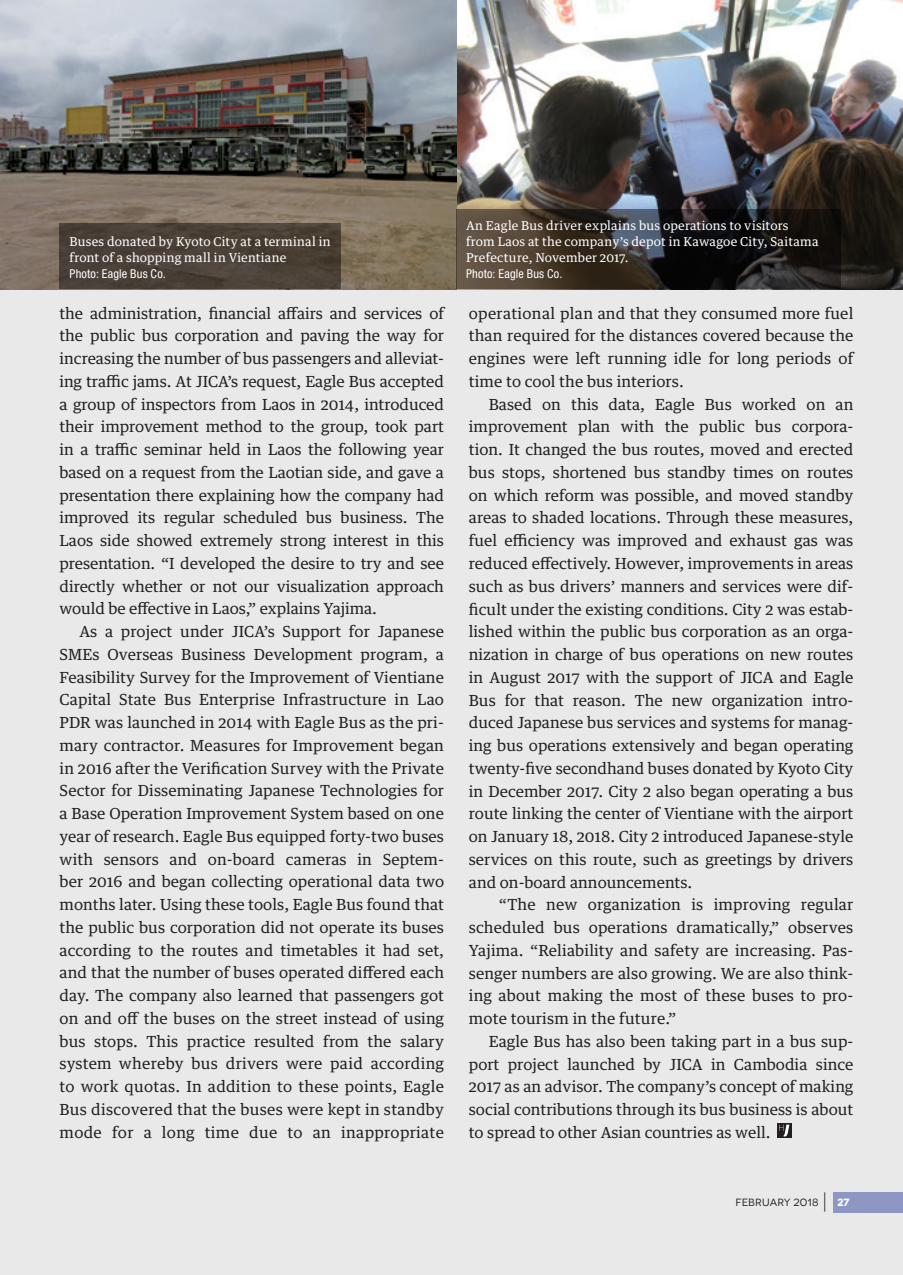
<style>
.page{position:relative;width:903px;height:1275px;background:#e9e9e9}
.page>*{position:absolute;margin:0;border:0;box-sizing:border-box;transform-origin:0 0}
.t1{font:15.4px/22.8px "Guardian Text Egyp";color:#231f20;text-align:justify}
.t2{font:12.25px/15.8px "Guardian Text Egyp";letter-spacing:.015em;color:#fff}
.t3{font:condensed 12.25px "Helvetica Neue LT Pro";letter-spacing:.015em;color:#fff}
.t4{font:10.5px "Novecentowide";letter-spacing:.015em;color:#231f20}
.s1{font-weight:300;font-size:22.75px}
.s2{font-weight:700;color:#fff}
</style>
<div class="page">
<div style="left:833px;top:1192px;width:70px;height:20px;background:#8e96c4"></div>
<svg style="left:777px;top:1123px;width:14px;height:15px"></svg>
<svg style="left:779px;top:1125px;width:10px;height:11px"></svg>
<img style="left:0;top:0;width:903px;height:289px">
<div style="left:60px;top:223px;width:281px;height:66px;background:#4a4137"></div>
<svg style="left:456px;top:209px;width:384px;height:80px;background:#2f2924"></svg>
<p class="t2" style="left:70px;top:233px;width:263px">Buses donated by Kyoto City at a terminal in front of a shopping mall in Vientiane</p>
<p class="t3" style="left:70px;top:266px;width:98px">Photo: Eagle Bus Co.</p>
<p class="t1" style="left:60px;top:300px;width:386px">the administration, financial affairs and services of the public bus corporation and paving the way for increasing the number of bus passengers and alleviat&shy;ing traffic jams. At JICA’s request, Eagle Bus accepted a group of inspectors from Laos in 2014, introduced their improvement method to the group, took part in a traffic seminar held in Laos the following year based on a request from the Laotian side, and gave a presentation there explaining how the company had improved its regular scheduled bus business. The Laos side showed extremely strong interest in this presentation. “I developed the desire to try and see directly whether or not our visualization approach would be effective in Laos,” explains Yajima.</p>
<p class="t1" style="left:60px;top:619px;width:386px;text-indent:20px">As a project under JICA’s Support for Japanese SMEs Overseas Business Development program, a Feasibility Survey for the Improvement of Vientiane Capital State Bus Enterprise Infrastructure in Lao PDR was launched in 2014 with Eagle Bus as the pri&shy;mary contractor. Measures for Improvement began in 2016 after the Verification Survey with the Private Sector for Disseminating Japanese Technologies for a Base Operation Improvement System based on one year of research. Eagle Bus equipped forty-two buses with sensors and on-board cameras in Septem&shy;ber 2016 and began collecting operational data two months later. Using these tools, Eagle Bus found that the public bus corporation did not operate its buses according to the routes and timetables it had set, and that the number of buses operated differed each day. The company also learned that passengers got on and off the buses on the street instead of using bus stops. This practice resulted from the salary system whereby bus drivers were paid according to work quotas. In addition to these points, Eagle Bus discovered that the buses were kept in standby mode for a long time due to an inappropriate</p>
<p class="t2" style="left:466px;top:217px;width:354px">An Eagle Bus driver explains bus operations to visitors from Laos at the company’s depot in Kawagoe City, Saitama<br>Prefecture, November 2017.</p>
<p class="t3" style="left:466px;top:266px;width:98px">Photo: Eagle Bus Co.</p>
<p class="t1" style="left:469px;top:300px;width:386px">operational plan and that they consumed more fuel than required for the distances covered because the engines were left running idle for long periods of time to cool the bus interiors.</p>
<p class="t1" style="left:469px;top:391px;width:386px;text-indent:20px">Based on this data, Eagle Bus worked on an improvement plan with the public bus corpora&shy;tion. It changed the bus routes, moved and erected bus stops, shortened bus standby times on routes on which reform was possible, and moved standby areas to shaded locations. Through these measures, fuel efficiency was improved and exhaust gas was reduced effectively. However, improvements in areas such as bus drivers’ manners and services were dif&shy;ficult under the existing conditions. City 2 was estab&shy;lished within the public bus corporation as an orga&shy;nization in charge of bus operations on new routes in August 2017 with the support of JICA and Eagle Bus for that reason. The new organization intro&shy;duced Japanese bus services and systems for manag&shy;ing bus operations extensively and began operating twenty-five secondhand buses donated by Kyoto City in December 2017. City 2 also began operating a bus route linking the center of Vientiane with the airport on January 18, 2018. City 2 introduced Japanese-style services on this route, such as greetings by drivers and on-board announcements.</p>
<p class="t1" style="left:469px;top:892px;width:386px;text-indent:30px">“The new organization is improving regular scheduled bus operations dramatically,” observes Yajima. “Reliability and safety are increasing. Pas&shy;senger numbers are also growing. We are also think&shy;ing about making the most of these buses to pro&shy;mote tourism in the future.”</p>
<p class="t1" style="left:469px;top:1028px;width:386px;text-indent:20px">Eagle Bus has also been taking part in a bus sup&shy;port project launched by JICA in Cambodia since 2017 as an advisor. The company’s concept of making social contributions through its bus business is about to spread to other Asian countries as well.</p>
<p class="t4" style="left:735px;top:1196px;width:116px">FEBRUARY 2018 <span class="s1">|</span> <span class="s2">27</span></p>
</div>
